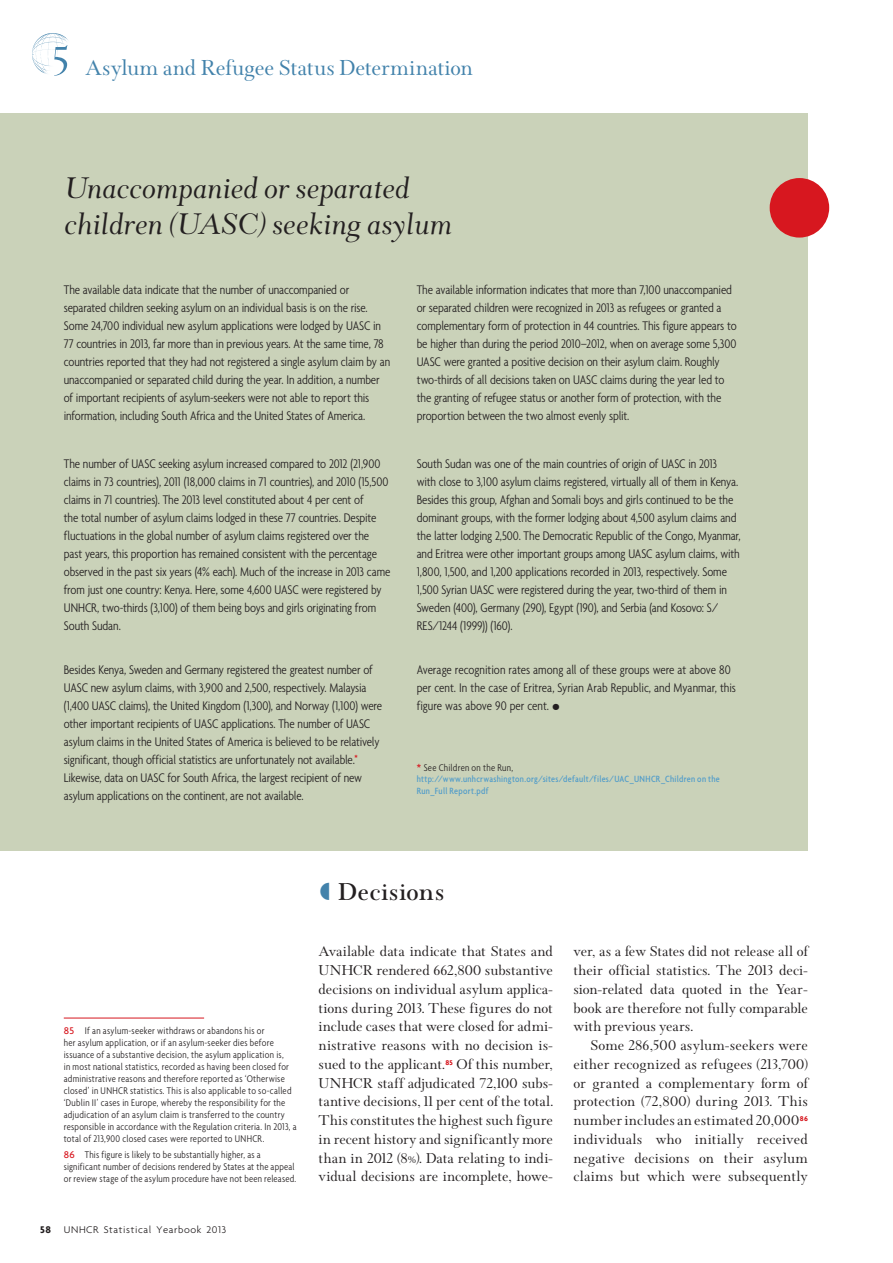
<style>
.page{position:relative;width:893px;height:1263px;background:#fff}
.page>*{position:absolute;margin:0;border:0;box-sizing:border-box;transform-origin:0 0}
.SYB___BOX___Title_au{font:italic 33px/36px "Wessex";color:#231f20}
.t1{font:600 27px "Wessex";letter-spacing:.02em;color:#231f20}
.t2{font:24px "Wessex";letter-spacing:-.01em;color:#4282ab}
.SYB___MAIN_TEXT___1s{font:15.75px/18.8px "Wessex";letter-spacing:-.01em;color:#231f20;text-align:justify}
.SYB___MAIN_TEXT___bo{font:15.75px/18.8px "Wessex";letter-spacing:.005em;color:#231f20;text-align:justify}
.SYB___BOX___Main_tex{font:300 condensed 13.5px/18px "Agenda";letter-spacing:-.01em;color:#231f20}
.SYB___MAIN_TEXT___Fo{font:300 condensed 10.5px/12px "Agenda";letter-spacing:.02em;color:#231f20}
.t3{font:300 10.5px "Agenda";letter-spacing:.06em;color:#231f20}
.SYB___MAIN_TEXT___Fo-2{font:500 condensed 9.75px/11.2px "Agenda";letter-spacing:.03em;color:#4e9bca}
.s1{font-weight:700;font-stretch:normal;font-size:18.45px}
.s2{font-weight:500;font-stretch:normal;color:#d7171f}
.s3{font-weight:700}
.s4{font-family:"Wessex Roman Small Caps"}
</style>
<div class="page">
<div style="left:0;top:113px;width:808px;height:737px;background:#cad2b9"></div>
<div style="left:770px;top:178px;width:59px;height:60px;background:#d7171f;border-radius:50%"></div>
<hr style="left:64px;top:1018px;width:140px;height:1px;background:#d7171f">
<svg style="left:32px;top:33px;width:37px;height:43px"></svg>
<h3 class="t2" style="left:85px;top:55px;width:389px">Asylum and Refugee Status Determination</h3>
<p class="SYB___BOX___Title_au" style="left:64px;top:171px;width:389px">Unaccompanied or separated children (UASC) seeking asylum</p>
<p class="SYB___BOX___Main_tex" style="left:64px;top:280px;width:328px">The available data indicate that the number of unaccompanied or separated children seeking asylum on an individual basis is on the rise.<br>Some 24,700 individual new asylum applications were lodged by UASC in 77 countries in 2013, far more than in previous years. At the same time, 78 countries reported that they had not registered a single asylum claim by an unaccompanied or separated child during the year. In addition, a number of important recipients of asylum-seekers were not able to report this information, including South Africa and the United States of America.</p>
<p class="SYB___BOX___Main_tex" style="left:64px;top:454px;width:328px">The number of UASC seeking asylum increased compared to 2012 (21,900 claims in 73 countries), 2011 (18,000 claims in 71 countries), and 2010 (15,500 claims in 71 countries). The 2013 level constituted about 4 per cent of<br>the total number of asylum claims lodged in these 77 countries. Despite fluctuations in the global number of asylum claims registered over the past years, this proportion has remained consistent with the percentage observed in the past six years (4% each). Much of the increase in 2013 came from just one country: Kenya. Here, some 4,600 UASC were registered by UNHCR, two-thirds (3,100) of them being boys and girls originating from South Sudan.</p>
<p class="SYB___BOX___Main_tex" style="left:64px;top:661px;width:320px">Besides Kenya, Sweden and Germany registered the greatest number of UASC new asylum claims, with 3,900 and 2,500, respectively. Malaysia (1,400 UASC claims), the United Kingdom (1,300), and Norway (1,100) were other important recipients of UASC applications. The number of UASC asylum claims in the United States of America is believed to be relatively significant, though official statistics are unfortunately not available.<sup>* </sup>Likewise, data on UASC for South Africa, the largest recipient of new asylum applications on the continent, are not available.</p>
<p class="SYB___BOX___Main_tex" style="left:417px;top:280px;width:321px">The available information indicates that more than 7,100 unaccompanied or separated children were recognized in 2013 as refugees or granted a complementary form of protection in 44 countries. This figure appears to be higher than during the period 2010–2012, when on average some 5,300<br>UASC were granted a positive decision on their asylum claim. Roughly two-thirds of all decisions taken on UASC claims during the year led to the granting of refugee status or another form of protection, with the proportion between the two almost evenly split.</p>
<p class="SYB___BOX___Main_tex" style="left:417px;top:454px;width:325px">South Sudan was one of the main countries of origin of UASC in 2013<br>with close to 3,100 asylum claims registered, virtually all of them in Kenya.<br>Besides this group, Afghan and Somali boys and girls continued to be the dominant groups, with the former lodging about 4,500 asylum claims and the latter lodging 2,500. The Democratic Republic of the Congo, Myanmar, and Eritrea were other important groups among UASC asylum claims, with 1,800, 1,500, and 1,200 applications recorded in 2013, respectively. Some 1,500 Syrian UASC were registered during the year, two-third of them in Sweden (400), Germany (290), Egypt (190), and Serbia (and Kosovo: S/ RES/1244 (1999)) (160).</p>
<p class="SYB___BOX___Main_tex" style="left:417px;top:661px;width:321px">Average recognition rates among all of these groups were at above 80 per cent. In the case of Eritrea, Syrian Arab Republic, and Myanmar, this figure was above 90 per cent. <span class="s1">•</span></p>
<p class="SYB___MAIN_TEXT___Fo" style="left:417px;top:761px;width:98px"><span class="s2">*</span> See Children on the Run,</p>
<p class="SYB___MAIN_TEXT___Fo-2" style="left:417px;top:773px;width:305px">http://www.unhcrwashington.org/sites/default/files/UAC_UNHCR_Children on the<br>Run_Full Report.pdf</p>
<p class="SYB___MAIN_TEXT___Fo" style="left:64px;top:1024px;width:234px"><span class="s2">85</span> If an asylum-seeker withdraws or abandons his or<br>her asylum application, or if an asylum-seeker dies before issuance of a substantive decision, the asylum application is,<br>in most national statistics, recorded as having been closed for administrative reasons and therefore reported as ‘Otherwise closed’ in UNHCR statistics. This is also applicable to so-called ‘Dublin II’ cases in Europe, whereby the responsibility for the adjudication of an asylum claim is transferred to the country responsible in accordance with the Regulation criteria. In 2013, a total of 213,900 closed cases were reported to UNHCR.</p>
<p class="SYB___MAIN_TEXT___Fo" style="left:64px;top:1149px;width:234px"><span class="s2">86</span> This figure is likely to be substantially higher, as a significant number of decisions rendered by States at the appeal or review stage of the asylum procedure have not been released.</p>
<p class="t3" style="left:40px;top:1224px;width:188px"><span class="s3">58</span> UNHCR Statistical Yearbook 2013</p>
<p class="t1" style="left:338px;top:877px;width:108px">Decisions</p>
<p class="SYB___MAIN_TEXT___1s" style="left:319px;top:942px;width:236px">Available data indicate that States and UNHCR rendered <span class="s4">662,800</span> substantive decisions on individual asylum applica&shy;tions during <span class="s4">2013</span>. These figures do not include cases that were closed for admi&shy;nistrative reasons with no decision is&shy;sued to the applicant.<sup>85</sup> Of this number, UNHCR staff adjudicated <span class="s4">72,100</span> subs&shy;tantive decisions, <span class="s4">11</span> per cent of the total.<br>This constitutes the highest such figure in recent history and significantly more than in <span class="s4">2012</span> (<span class="s4">8</span>%). Data relating to indi&shy;vidual decisions are incomplete, howe-</p>
<p class="SYB___MAIN_TEXT___1s" style="left:573px;top:942px;width:236px">ver, as a few States did not release all of their official statistics. The <span class="s4">2013</span> deci&shy;sion-related data quoted in the Year&shy;book are therefore not fully comparable with previous years.</p>
<p class="SYB___MAIN_TEXT___bo" style="left:573px;top:1036px;width:236px;text-indent:17px">Some <span class="s4">286,500</span> asylum-seekers were either recognized as refugees (<span class="s4">213,700</span>) or granted a complementary form of protection (<span class="s4">72,800</span>) during <span class="s4">2013</span>. This number includes an estimated <span class="s4">20,000</span><sup>86 </sup>individuals who initially received negative decisions on their asylum claims but which were subsequently</p>
</div>
